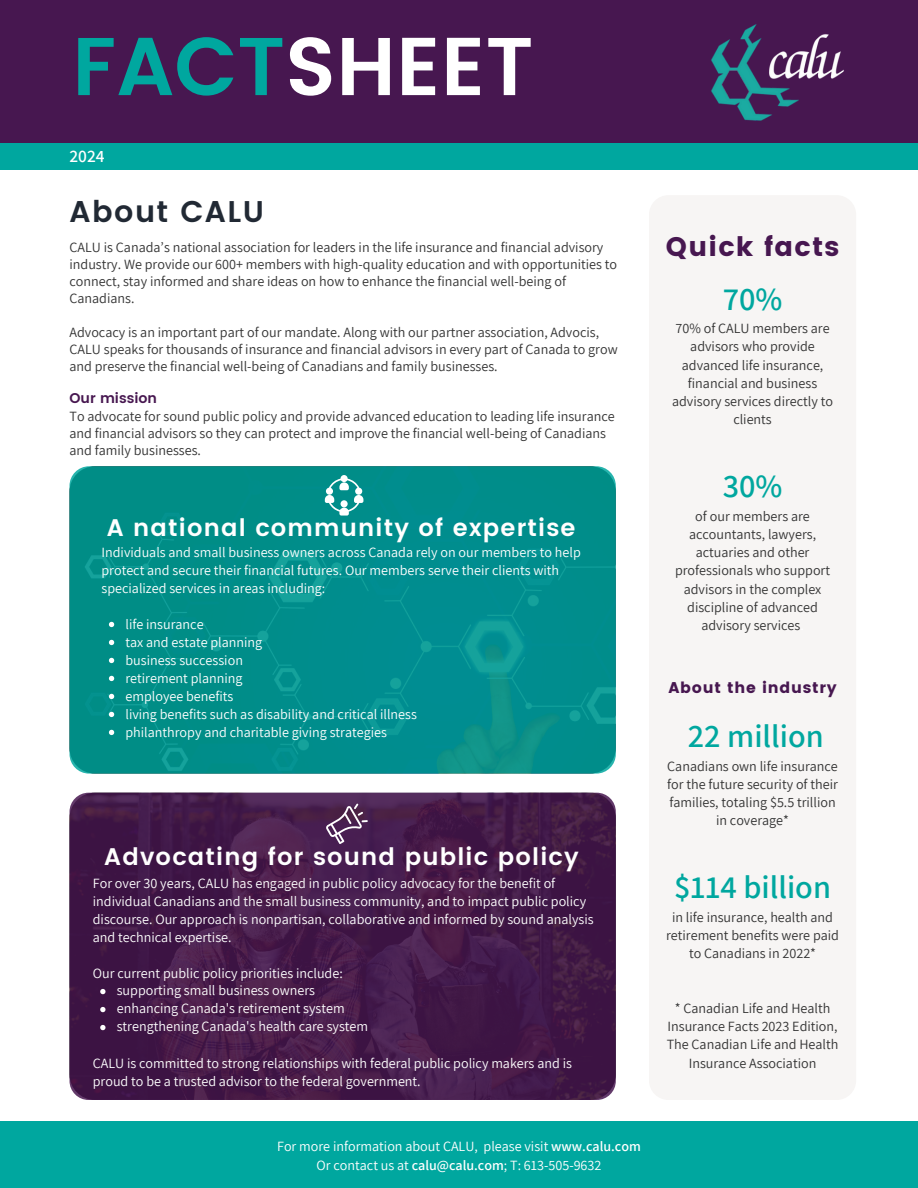
<style>
.page{position:relative;width:918px;height:1188px;background:#fff}
.page>*{position:absolute;margin:0;border:0;box-sizing:border-box;transform-origin:0 0}
.t1{font:600 81.9px "Poppins";color:#fff}
.t2{font:600 32.4px "Assistant";color:#00a79f}
.t3{font:600 30px "Poppins";letter-spacing:.05em;color:#212934}
.t4{font:26.85px "Poppins";letter-spacing:.05em;color:#471750}
.t5{font:600 24px "Poppins";letter-spacing:.05em;color:#fff}
.t6{font:600 17.4px "Assistant";color:#fff}
.t7{font:15.6px "Poppins";letter-spacing:.05em;color:#471750}
.t8{font:14.1px/18.3px "Assistant";color:#333;text-align:center}
.t9{font:14.1px/18px "Assistant";color:#fff}
.s1{color:#00a79f}
.s2{font-family:"Poppins";font-weight:600;color:#471750}
.s3{font-weight:600}
.s4{color:#fff}
</style>
<div class="page">
<div style="left:0;top:143px;width:918px;height:26px;background:#00a79f"></div>
<div style="left:0;top:0;width:918px;height:143px;background:#471750"></div>
<img style="left:711px;top:24px;width:133px;height:97px">
<svg style="left:70px;top:466px;width:546px;height:308px;background:#018e8b"></svg>
<svg style="left:70px;top:793px;width:546px;height:307px;background:#441a48"></svg>
<div style="left:0;top:1121px;width:918px;height:67px;background:#00a79f"></div>
<svg style="left:326px;top:804px;width:42px;height:40px;background:#68466c"></svg>
<svg style="left:325px;top:475px;width:38px;height:41px"></svg>
<div style="left:649px;top:195px;width:207px;height:905px;background:#f7f5f4;border-radius:19px"></div>
<svg style="left:109px;top:622px;width:5px;height:5px"></svg>
<svg style="left:109px;top:640px;width:5px;height:5px"></svg>
<svg style="left:109px;top:658px;width:5px;height:5px"></svg>
<svg style="left:109px;top:676px;width:5px;height:5px"></svg>
<svg style="left:109px;top:694px;width:5px;height:5px"></svg>
<svg style="left:109px;top:712px;width:5px;height:5px"></svg>
<svg style="left:109px;top:730px;width:5px;height:5px"></svg>
<svg style="left:100px;top:989px;width:6px;height:5px"></svg>
<svg style="left:100px;top:1007px;width:6px;height:5px"></svg>
<svg style="left:100px;top:1025px;width:6px;height:5px"></svg>
<p class="t1" style="left:72px;top:19px;width:463px"><span class="s1">FACT</span>SHEET</p>
<p class="t6" style="left:70px;top:145px;width:37px">2024</p>
<p class="t3" style="left:70px;top:194px;width:196px">About CALU</p>
<p class="t8" style="left:70px;top:238px;width:549px;line-height:17px;text-align:left">CALU is Canada’s national association for leaders in the life insurance and financial advisory industry. We provide our 600+ members with high-quality education and with opportunities to connect, stay informed and share ideas on how to enhance the financial well-being of Canadians.</p>
<p class="t8" style="left:70px;top:323px;width:550px;line-height:17px;text-align:left">Advocacy is an important part of our mandate. Along with our partner association, Advocis,<br>CALU speaks for thousands of insurance and financial advisors in every part of Canada to grow and preserve the financial well-being of Canadians and family businesses.</p>
<p class="t8" style="left:70px;top:390px;width:547px;line-height:17.2px;text-align:left"><span class="s2">Our mission<br></span>To advocate for sound public policy and provide advanced education to leading life insurance and financial advisors so they can protect and improve the financial well-being of Canadians and family businesses.</p>
<p class="t5" style="left:107px;top:514px;width:470px">A national community of expertise</p>
<p class="t9" style="left:102px;top:543px;width:481px">Individuals and small business owners across Canada rely on our members to help protect and secure their financial futures. Our members serve their clients with specialized services in areas including:</p>
<p class="t9" style="left:125px;top:615px;width:80px">life insurance</p>
<p class="t9" style="left:125px;top:633px;width:138px">tax and estate planning</p>
<p class="t9" style="left:125px;top:651px;width:119px">business succession</p>
<p class="t9" style="left:125px;top:669px;width:119px">retirement planning</p>
<p class="t9" style="left:125px;top:687px;width:109px">employee benefits</p>
<p class="t9" style="left:125px;top:705px;width:293px">living benefits such as disability and critical illness</p>
<p class="t9" style="left:125px;top:723px;width:263px">philanthropy and charitable giving strategies</p>
<p class="t5" style="left:104px;top:842px;width:476px">Advocating for sound public policy</p>
<p class="t9" style="left:93px;top:874px;width:502px">For over 30 years, CALU has engaged in public policy advocacy for the benefit of individual Canadians and the small business community, and to impact public policy discourse. Our approach is nonpartisan, collaborative and informed by sound analysis and technical expertise.</p>
<p class="t9" style="left:93px;top:964px;width:251px">Our current public policy priorities include:</p>
<p class="t9" style="left:117px;top:981px;width:253px">supporting small business owners enhancing Canada's retirement system strengthening Canada's health care system</p>
<p class="t9" style="left:93px;top:1054px;width:481px">CALU is committed to strong relationships with federal public policy makers and is proud to be a trusted advisor to the federal government.</p>
<p class="t9" style="left:277px;top:1137px;width:365px">For more information about CALU, please visit <span class="s3">www.calu.com</span></p>
<p class="t9" style="left:317px;top:1156px;width:286px">Or contact us at <span class="s3">calu@calu.com</span>; T: 613-505-9632</p>
<p class="t4" style="left:666px;top:231px;width:175px">Quick facts</p>
<p class="t2" style="left:723px;top:277px;width:61px">70%</p>
<p class="t8" style="left:672px;top:319px;width:162px">70% of CALU members are advisors who provide advanced life insurance, financial and business advisory services directly to clients</p>
<p class="t2" style="left:723px;top:464px;width:61px">30%</p>
<p class="t8" style="left:675px;top:506px;width:157px">of our members are accountants, lawyers, actuaries and other professionals who support advisors in the complex discipline of advanced advisory services<span class="s4">.</span></p>
<p class="t7" style="left:668px;top:679px;width:170px">About the industry</p>
<p class="t2" style="left:688px;top:714px;width:137px">22 million</p>
<p class="t8" style="left:667px;top:756px;width:172px">Canadians own life insurance for the future security of their families, totaling $5.5 trillion in coverage*</p>
<p class="t2" style="left:674px;top:865px;width:158px">$114 billion</p>
<p class="t8" style="left:666px;top:907px;width:174px">in life insurance, health and retirement benefits were paid to Canadians in 2022*</p>
<p class="t8" style="left:667px;top:999px;width:173px">* Canadian Life and Health<br>Insurance Facts 2023 Edition,<br>The Canadian Life and Health<br>Insurance Association</p>
</div>
